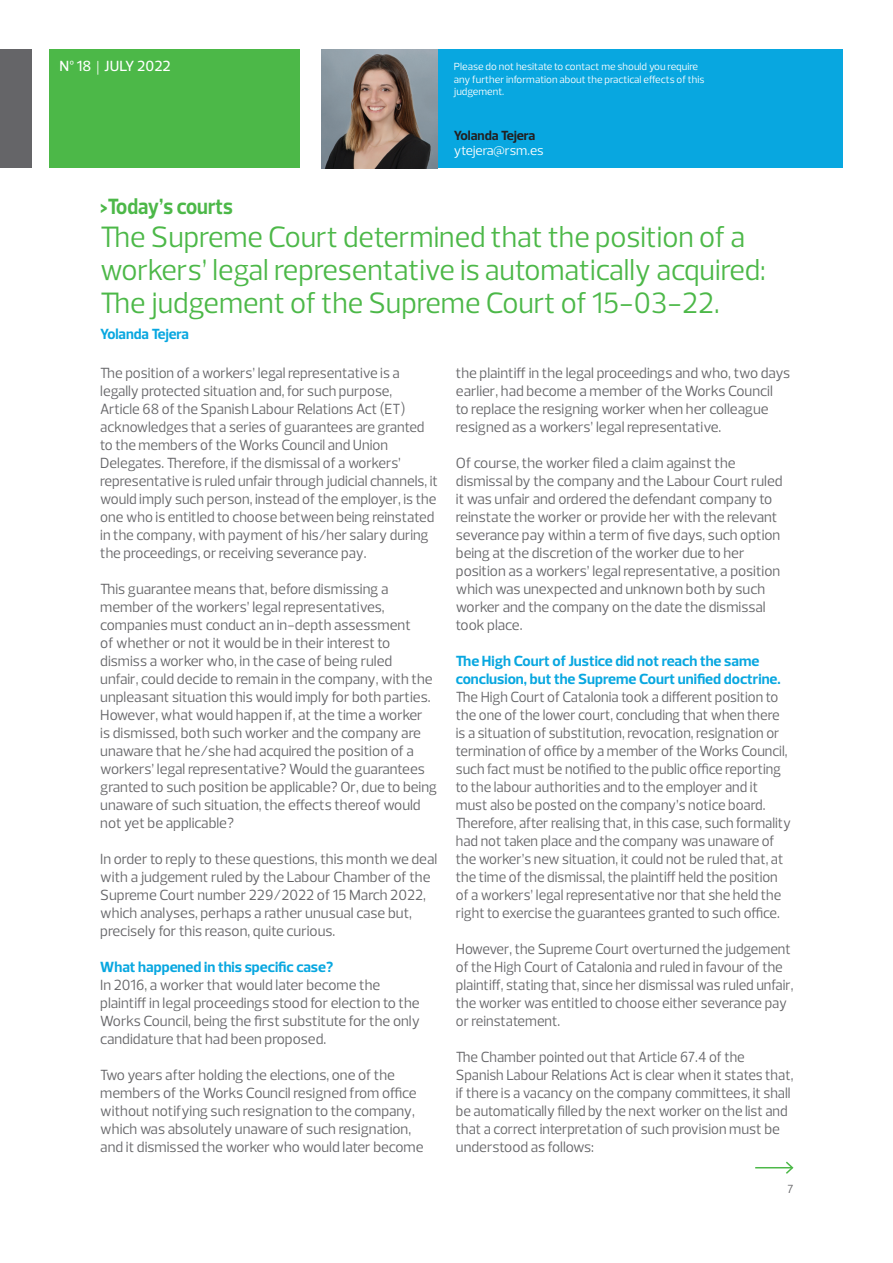
<style>
.page{position:relative;width:893px;height:1263px;background:#fff}
.page>*{position:absolute;margin:0;border:0;box-sizing:border-box;transform-origin:0 0}
.t1{font:30px/33px "Prelo";color:#4cb848}
.t2{font:700 22.5px "Prelo";color:#4cb848;scale:.9 1}
.t3{font:15px/18px "Prelo";color:#656568}
.t4{font:15px/18px "Prelo";color:#656568;scale:.95 1}
.t5{font:15px/18px "Prelo";color:#656568;scale:.96 1}
.t6{font:700 15px/18px "Prelo";color:#08a7e0}
.t7{font:500 15px "Prelo";color:#fff}
.t8{font:13.5px "Prelo";color:#fff}
.t9{font:700 13.5px "Prelo";color:#231f20}
.t10{font:12px "Prelo";color:#656568}
.t11{font:10.5px/12.6px "Prelo";color:#fff}
.s1{font-family:"Baskerville";font-weight:400}
</style>
<div class="page">
<div style="left:437px;top:50px;width:406px;height:118px;background:#08a7e0"></div>
<div style="left:50px;top:50px;width:250px;height:118px;background:#4cb848"></div>
<div style="left:0;top:50px;width:31px;height:118px;background:#656568"></div>
<img style="left:321px;top:50px;width:116px;height:118px">
<hr style="left:755px;top:1167px;width:37px;height:1px;background:#4cb848">
<svg style="left:784px;top:1161px;width:10px;height:13px"></svg>
<p class="t7" style="left:60px;top:57px;width:113px">nº 18 <span class="s1">|</span> july 2022</p>
<p class="t11" style="left:454px;top:60px;width:252px">Please do not hesitate to contact me should you require any further information about the practical effects of this judgement.</p>
<p class="t9" style="left:454px;top:127px;width:83px">Yolanda Tejera</p>
<p class="t8" style="left:454px;top:142px;width:91px">ytejera@rsm.es</p>
<h2 class="t2" style="left:100px;top:192px;width:149px">&gt;Today’s courts</h2>
<h1 class="t1" style="left:100px;top:220px;width:667px">The Supreme Court determined that the position of a workers’ legal representative is automatically acquired:<br>The judgement of the Supreme Court of 15-03-22.</h1>
<p class="t6" style="left:100px;top:325px;width:90px">Yolanda Tejera</p>
<p class="t5" style="left:100px;top:364px;width:353px">The position of a workers’ legal representative is a legally protected situation and, for such purpose,<br>Article 68 of the Spanish Labour Relations Act (ET) acknowledges that a series of guarantees are granted to the members of the Works Council and Union Delegates. Therefore, if the dismissal of a workers’ representative is ruled unfair through judicial channels, it would imply such person, instead of the employer, is the one who is entitled to choose between being reinstated in the company, with payment of his/her salary during the proceedings, or receiving severance pay.</p>
<p class="t3" style="left:100px;top:580px;width:338px">This guarantee means that, before dismissing a member of the workers’ legal representatives, companies must conduct an in-depth assessment<br>of whether or not it would be in their interest to dismiss a worker who, in the case of being ruled<br>unfair, could decide to remain in the company, with the unpleasant situation this would imply for both parties.<br>However, what would happen if, at the time a worker<br>is dismissed, both such worker and the company are unaware that he/she had acquired the position of a workers’ legal representative? Would the guarantees granted to such position be applicable? Or, due to being unaware of such situation, the effects thereof would not yet be applicable?</p>
<p class="t3" style="left:100px;top:850px;width:338px">In order to reply to these questions, this month we deal with a judgement ruled by the Labour Chamber of the Supreme Court number 229/2022 of 15 March 2022, which analyses, perhaps a rather unusual case but, precisely for this reason, quite curious.</p>
<p class="t6" style="left:100px;top:958px;width:235px">What happened in this specific case?</p>
<p class="t3" style="left:100px;top:976px;width:321px">In 2016, a worker that would later become the plaintiff in legal proceedings stood for election to the Works Council, being the first substitute for the only candidature that had been proposed.</p>
<p class="t3" style="left:100px;top:1066px;width:325px">Two years after holding the elections, one of the members of the Works Council resigned from office without notifying such resignation to the company, which was absolutely unaware of such resignation, and it dismissed the worker who would later become</p>
<p class="t3" style="left:456px;top:364px;width:336px">the plaintiff in the legal proceedings and who, two days earlier, had become a member of the Works Council<br>to replace the resigning worker when her colleague resigned as a workers’ legal representative.</p>
<p class="t3" style="left:456px;top:454px;width:328px">Of course, the worker filed a claim against the dismissal by the company and the Labour Court ruled it was unfair and ordered the defendant company to reinstate the worker or provide her with the relevant severance pay within a term of five days, such option being at the discretion of the worker due to her position as a workers’ legal representative, a position which was unexpected and unknown both by such worker and the company on the date the dismissal took place.</p>
<p class="t6" style="left:456px;top:652px;width:326px">The High Court of Justice did not reach the same conclusion, but the Supreme Court unified doctrine.</p>
<p class="t4" style="left:456px;top:688px;width:354px">The High Court of Catalonia took a different position to the one of the lower court, concluding that when there is a situation of substitution, revocation, resignation or termination of office by a member of the Works Council, such fact must be notified to the public office reporting to the labour authorities and to the employer and it must also be posted on the company’s notice board.<br>Therefore, after realising that, in this case, such formality had not taken place and the company was unaware of the worker’s new situation, it could not be ruled that, at the time of the dismissal, the plaintiff held the position of a workers’ legal representative nor that she held the right to exercise the guarantees granted to such office.</p>
<p class="t4" style="left:456px;top:940px;width:357px">However, the Supreme Court overturned the judgement of the High Court of Catalonia and ruled in favour of the plaintiff, stating that, since her dismissal was ruled unfair, the worker was entitled to choose either severance pay or reinstatement.</p>
<p class="t4" style="left:456px;top:1048px;width:357px">The Chamber pointed out that Article 67.4 of the Spanish Labour Relations Act is clear when it states that, if there is a vacancy on the company committees, it shall be automatically filled by the next worker on the list and that a correct interpretation of such provision must be understood as follows:</p>
<p class="t10" style="left:787px;top:1181px;width:7px">7</p>
</div>
